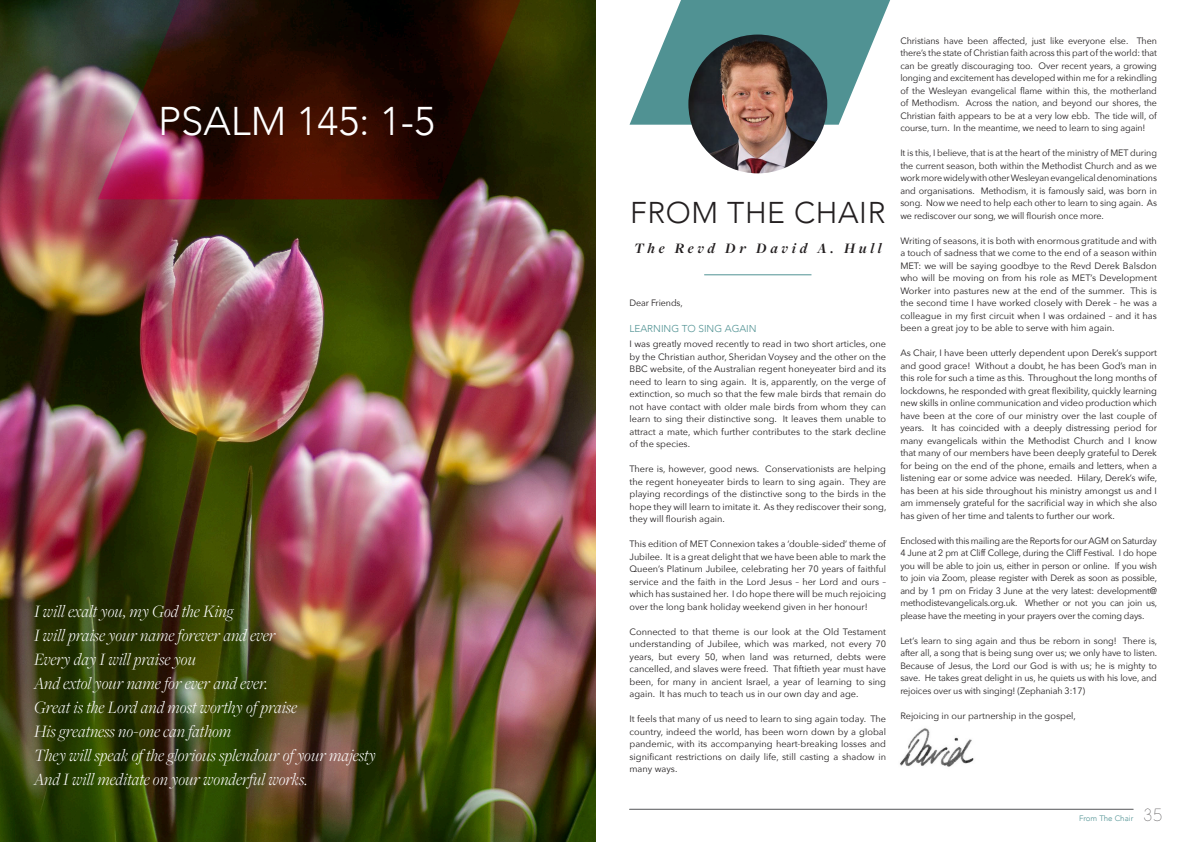
<style>
.page{position:relative;width:1191px;height:842px;background:#fff}
.page>*{position:absolute;margin:0;border:0;box-sizing:border-box;transform-origin:0 0}
.t1{font:300 40px "Avenir";color:#fff}
.t2{font:300 30px "Avenir";letter-spacing:.02em;color:#231f20}
.t3{font:italic 300 18px/24px "Freight Disp Pro";color:#fff}
.t4{font:italic 700 15px "Freight Disp Pro";letter-spacing:.25em;color:#231f20}
.t5{font:300 10px "Avenir";color:#509293}
.t6{font:9.2px/12.5px "Avenir Next";color:#231f20;text-align:justify}
.t7{font:300 7.9px "Avenir";color:#509293}
.s1{font-family:"Neue Einstellung";font-weight:100;font-size:16px;color:#231f20}
</style>
<div class="page">
<svg style="left:629px;top:0;width:261px;height:125px"></svg>
<hr style="left:629px;top:809px;width:504px;height:1px;background:#545557">
<img style="left:900px;top:728px;width:74px;height:39px">
<hr style="left:704px;top:275px;width:107px;height:1px;background:#509293">
<img style="left:688px;top:35px;width:139px;height:138px;border-radius:69px">
<img style="left:0;top:0;width:595px;height:842px">
<svg style="left:98px;top:0;width:444px;height:199px;background:#381913"></svg>
<h1 class="t1" style="left:158px;top:105px;width:278px">PSALM 145: 1-5</h1>
<p class="t3" style="left:34px;top:601px;width:343px">I will exalt you, my God the King<br>I will praise your name forever and ever<br>Every day I will praise you<br>And extol your name for ever and ever.<br>Great is the Lord and most worthy of praise<br>His greatness no-one can fathom<br>They will speak of the glorious splendour of your majesty And I will meditate on your wonderful works.</p>
<h2 class="t2" style="left:630px;top:200px;width:257px">FROM THE CHAIR</h2>
<h3 class="t4" style="left:634px;top:242px;width:249px">The Revd Dr David A. Hull</h3>
<p class="t6" style="left:629px;top:297px;width:55px">Dear Friends,</p>
<p class="t5" style="left:629px;top:324px;width:129px">LEARNING TO SING AGAIN</p>
<p class="t6" style="left:629px;top:338px;width:258px">I was greatly moved recently to read in two short articles, one by the Christian author, Sheridan Voysey and the other on the BBC website, of the Australian regent honeyeater bird and its need to learn to sing again. It is, apparently, on the verge of extinction, so much so that the few male birds that remain do not have contact with older male birds from whom they can learn to sing their distinctive song. It leaves them unable to attract a mate, which further contributes to the stark decline of the species.</p>
<p class="t6" style="left:629px;top:463px;width:258px">There is, however, good news. Conservationists are helping the regent honeyeater birds to learn to sing again. They are playing recordings of the distinctive song to the birds in the hope they will learn to imitate it. As they rediscover their song, they will flourish again.</p>
<p class="t6" style="left:629px;top:538px;width:258px">This edition of MET Connexion takes a ‘double-sided’ theme of Jubilee. It is a great delight that we have been able to mark the Queen’s Platinum Jubilee, celebrating her 70 years of faithful service and the faith in the Lord Jesus – her Lord and ours – which has sustained her. I do hope there will be much rejoicing over the long bank holiday weekend given in her honour!</p>
<p class="t6" style="left:629px;top:625px;width:258px">Connected to that theme is our look at the Old Testament understanding of Jubilee, which was marked, not every 70 years, but every 50, when land was returned, debts were cancelled, and slaves were freed. That fiftieth year must have been, for many in ancient Israel, a year of learning to sing again. It has much to teach us in our own day and age.</p>
<p class="t6" style="left:629px;top:713px;width:258px">It feels that many of us need to learn to sing again today. The country, indeed the world, has been worn down by a global pandemic, with its accompanying heart-breaking losses and significant restrictions on daily life, still casting a shadow in many ways.</p>
<p class="t6" style="left:900px;top:34px;width:258px">Christians have been affected, just like everyone else. Then there’s the state of Christian faith across this part of the world: that can be greatly discouraging too. Over recent years, a growing longing and excitement has developed within me for a rekindling of the Wesleyan evangelical flame within this, the motherland of Methodism. Across the nation, and beyond our shores, the Christian faith appears to be at a very low ebb. The tide will, of course, turn. In the meantime, we need to learn to sing again!</p>
<p class="t6" style="left:900px;top:147px;width:258px">It is this, I believe, that is at the heart of the ministry of MET during the current season, both within the Methodist Church and as we work more widely with other Wesleyan evangelical denominations and organisations. Methodism, it is famously said, was born in song. Now we need to help each other to learn to sing again. As we rediscover our song, we will flourish once more.</p>
<p class="t6" style="left:900px;top:234px;width:258px">Writing of seasons, it is both with enormous gratitude and with a touch of sadness that we come to the end of a season within MET: we will be saying goodbye to the Revd Derek Balsdon who will be moving on from his role as MET’s Development Worker into pastures new at the end of the summer. This is the second time I have worked closely with Derek – he was a colleague in my first circuit when I was ordained – and it has been a great joy to be able to serve with him again.</p>
<p class="t6" style="left:900px;top:347px;width:258px">As Chair, I have been utterly dependent upon Derek’s support and good grace! Without a doubt, he has been God’s man in this role for such a time as this. Throughout the long months of lockdowns, he responded with great flexibility, quickly learning new skills in online communication and video production which have been at the core of our ministry over the last couple of years. It has coincided with a deeply distressing period for many evangelicals within the Methodist Church and I know that many of our members have been deeply grateful to Derek for being on the end of the phone, emails and letters, when a listening ear or some advice was needed. Hilary, Derek’s wife, has been at his side throughout his ministry amongst us and I am immensely grateful for the sacrificial way in which she also has given of her time and talents to further our work.</p>
<p class="t6" style="left:900px;top:534px;width:258px">Enclosed with this mailing are the Reports for our AGM on Saturday 4 June at 2 pm at Cliff College, during the Cliff Festival. I do hope you will be able to join us, either in person or online. If you wish to join via Zoom, please register with Derek as soon as possible, and by 1 pm on Friday 3 June at the very latest: development@ methodistevangelicals.org.uk. Whether or not you can join us, please have the meeting in your prayers over the coming days.</p>
<p class="t6" style="left:900px;top:634px;width:258px">Let’s learn to sing again and thus be reborn in song! There is, after all, a song that is being sung over us; we only have to listen.<br>Because of Jesus, the Lord our God is with us; he is mighty to save. He takes great delight in us, he quiets us with his love, and rejoices over us with singing! (Zephaniah 3:17)</p>
<p class="t6" style="left:900px;top:709px;width:177px">Rejoicing in our partnership in the gospel,</p>
<p class="t7" style="left:1079px;top:815px;width:85px">From The Chair <span class="s1">35</span></p>
</div>
